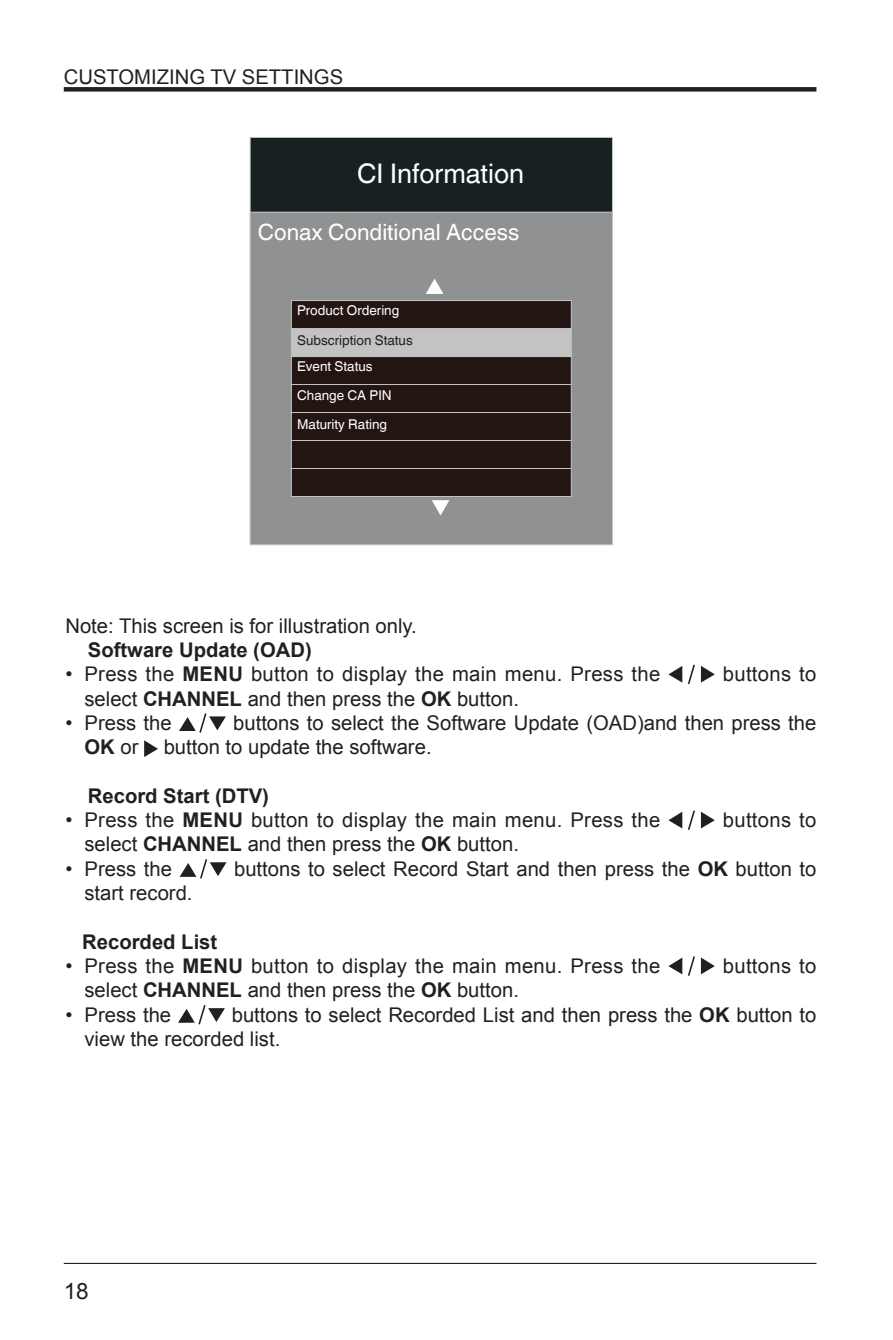
<style>
.page{position:relative;width:893px;height:1340px;background:#fff}
.page>*{position:absolute;margin:0;border:0;box-sizing:border-box;transform-origin:0 0}
.t1{font:27px "Helvetica World";color:#fff}
.t2{font:22.5px "Helvetica World";color:#fff}
.t3{font:22.5px "Arial";color:#231f20}
.t4{font:20.25px/24.3px "Arial";color:#231f20}
.t5{font:700 20.25px "Arial";color:#231f20}
.t6{font:13.5px/29px "Helvetica World";color:#fff}
.t7{font:13.5px "Helvetica World";color:#231f20}
.s1{font-weight:700}
</style>
<div class="page">
<hr style="left:64px;top:1262px;width:752px;height:1px;background:#231f20">
<div style="left:64px;top:87px;width:752px;height:5px;background:#231f20"></div>
<svg style="left:668px;top:664px;width:47px;height:20px"></svg>
<svg style="left:179px;top:713px;width:47px;height:20px"></svg>
<svg style="left:144px;top:740px;width:14px;height:17px"></svg>
<svg style="left:668px;top:810px;width:47px;height:20px"></svg>
<svg style="left:180px;top:859px;width:47px;height:20px"></svg>
<svg style="left:668px;top:956px;width:47px;height:20px"></svg>
<svg style="left:178px;top:1005px;width:47px;height:20px"></svg>
<div style="left:250px;top:137px;width:362px;height:407px;background:#182121"></div>
<div style="left:250px;top:212px;width:362px;height:332px;background:#909192"></div>
<div style="left:250px;top:212px;width:363px;height:333px;border:1px solid #c3c3c3"></div>
<div style="left:291px;top:356px;width:281px;height:29px;background:#231612"></div>
<div style="left:291px;top:328px;width:281px;height:29px;background:#c3c3c3"></div>
<div style="left:291px;top:300px;width:281px;height:29px;background:#231612;border:1px solid #c3c3c3"></div>
<div style="left:291px;top:384px;width:281px;height:29px;background:#231612;border:1px solid #c3c3c3"></div>
<div style="left:291px;top:440px;width:281px;height:29px;background:#231612"></div>
<div style="left:291px;top:468px;width:281px;height:29px;background:#231612;border:1px solid #c3c3c3"></div>
<div style="left:291px;top:412px;width:281px;height:29px;background:#231612;border:1px solid #c3c3c3"></div>
<svg style="left:432px;top:500px;width:17px;height:15px"></svg>
<svg style="left:426px;top:278px;width:17px;height:16px"></svg>
<p class="t4" style="left:64px;top:65px;width:281px">CUSTOMIZING TV SETTINGS</p>
<h1 class="t1" style="left:357px;top:157px;width:168px">CI Information</h1>
<p class="t2" style="left:258px;top:219px;width:263px">Conax Conditional Access</p>
<p class="t6" style="left:297px;top:296px;width:104px">Product Ordering</p>
<p class="t7" style="left:297px;top:332px;width:117px">Subscription Status</p>
<p class="t6" style="left:297px;top:351px;width:96px">Event Status<br>Change CA PIN<br>Maturity Rating</p>
<p class="t4" style="left:65px;top:613px;width:353px">Note: This screen is for illustration only.</p>
<p class="t5" style="left:88px;top:635px;width:225px">Software Update (OAD)</p>
<p class="t4" style="left:65px;top:662px;width:596px">• Press the <span class="s1">MENU</span> button to display the main menu. Press the</p>
<p class="t4" style="left:723px;top:662px;width:95px">buttons to</p>
<p class="t4" style="left:85px;top:686px;width:436px">select <span class="s1">CHANNEL</span> and then press the <span class="s1">OK</span> button.</p>
<p class="t4" style="left:65px;top:710px;width:108px">• Press the</p>
<p class="t4" style="left:85px;top:710px;width:733px;text-indent:149px">buttons to select the Software Update (OAD)and then press the<br><span class="s1">OK</span> or button to update the software.</p>
<p class="t5" style="left:88px;top:781px;width:183px">Record Start (DTV)</p>
<p class="t4" style="left:65px;top:807px;width:596px">• Press the <span class="s1">MENU</span> button to display the main menu. Press the</p>
<p class="t4" style="left:723px;top:807px;width:95px">buttons to</p>
<p class="t4" style="left:85px;top:832px;width:436px">select <span class="s1">CHANNEL</span> and then press the <span class="s1">OK</span> button.</p>
<p class="t4" style="left:65px;top:856px;width:108px">• Press the</p>
<p class="t4" style="left:234px;top:856px;width:584px">buttons to select Record Start and then press the <span class="s1">OK</span> button to</p>
<p class="t4" style="left:85px;top:880px;width:110px">start record.</p>
<p class="t5" style="left:82px;top:927px;width:137px">Recorded List</p>
<p class="t4" style="left:65px;top:953px;width:596px">• Press the <span class="s1">MENU</span> button to display the main menu. Press the</p>
<p class="t4" style="left:723px;top:953px;width:95px">buttons to</p>
<p class="t4" style="left:85px;top:977px;width:436px">select <span class="s1">CHANNEL</span> and then press the <span class="s1">OK</span> button.</p>
<p class="t4" style="left:65px;top:1002px;width:107px">• Press the</p>
<p class="t4" style="left:85px;top:1002px;width:733px;text-indent:147px">buttons to select Recorded List and then press the <span class="s1">OK</span> button to view the recorded list.</p>
<p class="t3" style="left:64px;top:1275px;width:27px">18</p>
</div>
